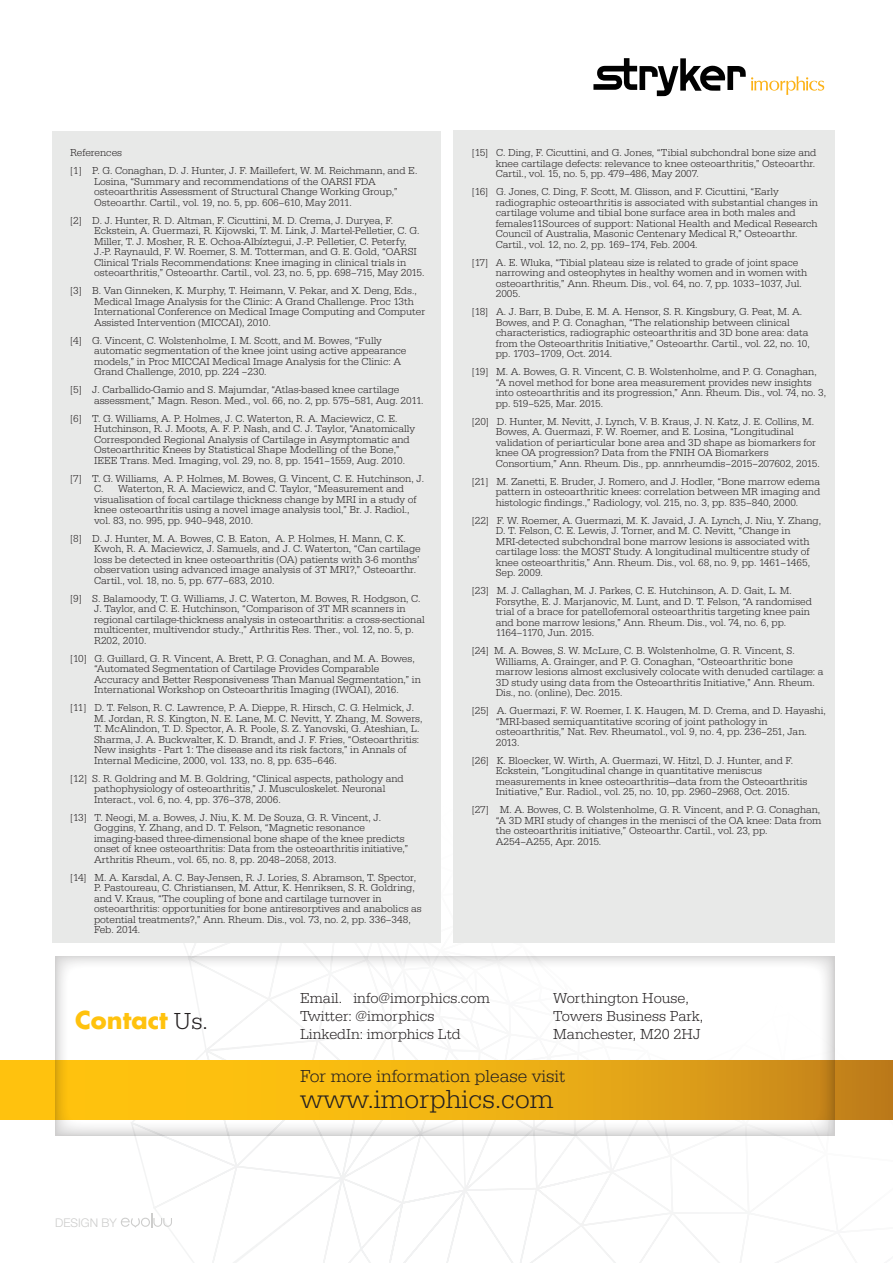
<style>
.page{position:relative;width:893px;height:1263px;background:#fff}
.page>*{position:absolute;margin:0;border:0;box-sizing:border-box;transform-origin:0 0}
.t1{font:300 27px "URW Egyptienne TOT";color:#231f20}
.t2{font:700 24px "Futura For Stryker";color:#ffc20e}
.t3{font:300 18px "URW Egyptienne TOT";color:#231f20}
.t4{font:300 15px/18px "URW Egyptienne TOT";color:#231f20}
.t5{font:300 12px "Helvetica Neue LT Std";color:#cdcdcc}
.t6{font:300 10.5px/10.5px "URW Egyptienne TOT";color:#231f20}
.s1{font-family:"URW Egyptienne TOT";font-weight:300;color:#231f20}
</style>
<div class="page">
<svg style="left:135px;top:764px;width:700px;height:499px"></svg>
<svg style="left:0;top:1060px;width:893px;height:60px"></svg>
<svg style="left:55px;top:956px;width:779px;height:180px"></svg>
<div style="left:453px;top:130px;width:381px;height:813px;background:#e8e9e8"></div>
<div style="left:52px;top:131px;width:389px;height:812px;background:#e8e9e8"></div>
<svg style="left:121px;top:1213px;width:51px;height:15px"></svg>
<svg style="left:593px;top:58px;width:231px;height:38px"></svg>
<p class="t6" style="left:70px;top:144px;width:349px;line-height:18px">References<br>[1] P. G. Conaghan, D. J. Hunter, J. F. Maillefert, W. M. Reichmann, and E.</p>
<p class="t6" style="left:94px;top:176px;width:305px">Losina, “Summary and recommendations of the OARSI FDA osteoarthritis Assessment of Structural Change Working Group,”<br>Osteoarthr. Cartil., vol. 19, no. 5, pp. 606–610, May 2011.</p>
<p class="t6" style="left:94px;top:215px;width:332px;text-indent:-24px">[2] D. J. Hunter, R. D. Altman, F. Cicuttini, M. D. Crema, J. Duryea, F.<br>Eckstein, A. Guermazi, R. Kijowski, T. M. Link, J. Martel-Pelletier, C. G.<br>Miller, T. J. Mosher, R. E. Ochoa-Albíztegui, J.-P. Pelletier, C. Peterfy, J.-P. Raynauld, F. W. Roemer, S. M. Totterman, and G. E. Gold, “OARSI Clinical Trials Recommendations: Knee imaging in clinical trials in osteoarthritis,” Osteoarthr. Cartil., vol. 23, no. 5, pp. 698–715, May 2015.</p>
<p class="t6" style="left:94px;top:285px;width:333px;text-indent:-24px">[3] B. Van Ginneken, K. Murphy, T. Heimann, V. Pekar, and X. Deng, Eds., Medical Image Analysis for the Clinic: A Grand Challenge. Proc 13th International Conference on Medical Image Computing and Computer Assisted Intervention (MICCAI), 2010.</p>
<p class="t6" style="left:94px;top:335px;width:314px;text-indent:-24px">[4] G. Vincent, C. Wolstenholme, I. M. Scott, and M. Bowes, “Fully automatic segmentation of the knee joint using active appearance models,” in Proc MICCAI Medical Image Analysis for the Clinic: A Grand Challenge, 2010, pp. 224 –230.</p>
<p class="t6" style="left:94px;top:384px;width:331px;text-indent:-24px">[5] J. Carballido-Gamio and S. Majumdar, “Atlas-based knee cartilage assessment,” Magn. Reson. Med., vol. 66, no. 2, pp. 575–581, Aug. 2011.</p>
<p class="t6" style="left:94px;top:413px;width:322px;text-indent:-24px">[6] T. G. Williams, A. P. Holmes, J. C. Waterton, R. A. Maciewicz, C. E.<br>Hutchinson, R. J. Moots, A. F. P. Nash, and C. J. Taylor, “Anatomically Corresponded Regional Analysis of Cartilage in Asymptomatic and Osteoarthritic Knees by Statistical Shape Modelling of the Bone,” IEEE Trans. Med. Imaging, vol. 29, no. 8, pp. 1541–1559, Aug. 2010.</p>
<p class="t6" style="left:94px;top:473px;width:331px;text-indent:-24px">[7] T. G. Williams, A. P. Holmes, M. Bowes, G. Vincent, C. E. Hutchinson, J.<br>C. Waterton, R. A. Maciewicz, and C. Taylor, “Measurement and visualisation of focal cartilage thickness change by MRI in a study of knee osteoarthritis using a novel image analysis tool,” Br. J. Radiol., vol. 83, no. 995, pp. 940–948, 2010.</p>
<p class="t6" style="left:94px;top:533px;width:328px;text-indent:-24px">[8] D. J. Hunter, M. A. Bowes, C. B. Eaton, A. P. Holmes, H. Mann, C. K.<br>Kwoh, R. A. Maciewicz, J. Samuels, and J. C. Waterton, “Can cartilage loss be detected in knee osteoarthritis (OA) patients with 3-6 months’ observation using advanced image analysis of 3T MRI?,” Osteoarthr.<br>Cartil., vol. 18, no. 5, pp. 677–683, 2010.</p>
<p class="t6" style="left:94px;top:593px;width:332px;text-indent:-24px">[9] S. Balamoody, T. G. Williams, J. C. Waterton, M. Bowes, R. Hodgson, C.<br>J. Taylor, and C. E. Hutchinson, “Comparison of 3T MR scanners in regional cartilage-thickness analysis in osteoarthritis: a cross-sectional multicenter, multivendor study.,” Arthritis Res. Ther., vol. 12, no. 5, p.<br>R202, 2010.</p>
<p class="t6" style="left:94px;top:653px;width:328px;text-indent:-24px">[10] G. Guillard, G. R. Vincent, A. Brett, P. G. Conaghan, and M. A. Bowes, “Automated Segmentation of Cartilage Provides Comparable Accuracy and Better Responsiveness Than Manual Segmentation,” in International Workshop on Osteoarthritis Imaging (IWOAI), 2016.</p>
<p class="t6" style="left:94px;top:702px;width:330px;text-indent:-24px">[11] D. T. Felson, R. C. Lawrence, P. A. Dieppe, R. Hirsch, C. G. Helmick, J.<br>M. Jordan, R. S. Kington, N. E. Lane, M. C. Nevitt, Y. Zhang, M. Sowers, T. McAlindon, T. D. Spector, A. R. Poole, S. Z. Yanovski, G. Ateshian, L.<br>Sharma, J. A. Buckwalter, K. D. Brandt, and J. F. Fries, “Osteoarthritis:<br>New insights - Part 1: The disease and its risk factors,” in Annals of Internal Medicine, 2000, vol. 133, no. 8, pp. 635–646.</p>
<p class="t6" style="left:94px;top:773px;width:311px;text-indent:-24px">[12] S. R. Goldring and M. B. Goldring, “Clinical aspects, pathology and pathophysiology of osteoarthritis,” J. Musculoskelet. Neuronal<br>Interact., vol. 6, no. 4, pp. 376–378, 2006.</p>
<p class="t6" style="left:94px;top:812px;width:316px;text-indent:-24px">[13] T. Neogi, M. a. Bowes, J. Niu, K. M. De Souza, G. R. Vincent, J.<br>Goggins, Y. Zhang, and D. T. Felson, “Magnetic resonance imaging-based three-dimensional bone shape of the knee predicts onset of knee osteoarthritis: Data from the osteoarthritis initiative,” Arthritis Rheum., vol. 65, no. 8, pp. 2048–2058, 2013.</p>
<p class="t6" style="left:94px;top:872px;width:329px;text-indent:-24px">[14] M. A. Karsdal, A. C. Bay-Jensen, R. J. Lories, S. Abramson, T. Spector, P. Pastoureau, C. Christiansen, M. Attur, K. Henriksen, S. R. Goldring, and V. Kraus, “The coupling of bone and cartilage turnover in osteoarthritis: opportunities for bone antiresorptives and anabolics as potential treatments?,” Ann. Rheum. Dis., vol. 73, no. 2, pp. 336–348, Feb. 2014.</p>
<p class="t6" style="left:496px;top:147px;width:322px;text-indent:-24px">[15] C. Ding, F. Cicuttini, and G. Jones, “Tibial subchondral bone size and knee cartilage defects: relevance to knee osteoarthritis,” Osteoarthr.<br>Cartil., vol. 15, no. 5, pp. 479–486, May 2007.</p>
<p class="t6" style="left:496px;top:186px;width:324px;text-indent:-24px">[16] G. Jones, C. Ding, F. Scott, M. Glisson, and F. Cicuttini, “Early radiographic osteoarthritis is associated with substantial changes in cartilage volume and tibial bone surface area in both males and females11Sources of support: National Health and Medical Research Council of Australia, Masonic Centenary Medical R,” Osteoarthr.<br>Cartil., vol. 12, no. 2, pp. 169–174, Feb. 2004.</p>
<p class="t6" style="left:496px;top:257px;width:313px;text-indent:-24px">[17] A. E. Wluka, “Tibial plateau size is related to grade of joint space narrowing and osteophytes in healthy women and in women with osteoarthritis,” Ann. Rheum. Dis., vol. 64, no. 7, pp. 1033–1037, Jul.<br>2005.</p>
<p class="t6" style="left:496px;top:306px;width:316px;text-indent:-24px">[18] A. J. Barr, B. Dube, E. M. A. Hensor, S. R. Kingsbury, G. Peat, M. A.<br>Bowes, and P. G. Conaghan, “The relationship between clinical characteristics, radiographic osteoarthritis and 3D bone area: data from the Osteoarthritis Initiative,” Osteoarthr. Cartil., vol. 22, no. 10, pp. 1703–1709, Oct. 2014.</p>
<p class="t6" style="left:496px;top:366px;width:332px;text-indent:-24px">[19] M. A. Bowes, G. R. Vincent, C. B. Wolstenholme, and P. G. Conaghan, “A novel method for bone area measurement provides new insights into osteoarthritis and its progression,” Ann. Rheum. Dis., vol. 74, no. 3, pp. 519–525, Mar. 2015.</p>
<p class="t6" style="left:496px;top:416px;width:326px;text-indent:-24px">[20] D. Hunter, M. Nevitt, J. Lynch, V. B. Kraus, J. N. Katz, J. E. Collins, M.<br>Bowes, A. Guermazi, F. W. Roemer, and E. Losina, “Longitudinal validation of periarticular bone area and 3D shape as biomarkers for knee OA progression? Data from the FNIH OA Biomarkers Consortium,” Ann. Rheum. Dis., pp. annrheumdis–2015–207602, 2015.</p>
<p class="t6" style="left:496px;top:476px;width:326px;text-align:justify;text-indent:-24px">[21] M. Zanetti, E. Bruder, J. Romero, and J. Hodler, “Bone marrow edema pattern in osteoarthritic knees: correlation between MR imaging and histologic findings.,” Radiology, vol. 215, no. 3, pp. 835–840, 2000.</p>
<p class="t6" style="left:496px;top:515px;width:327px;text-indent:-24px">[22] F. W. Roemer, A. Guermazi, M. K. Javaid, J. A. Lynch, J. Niu, Y. Zhang, D. T. Felson, C. E. Lewis, J. Torner, and M. C. Nevitt, “Change in MRI-detected subchondral bone marrow lesions is associated with cartilage loss: the MOST Study. A longitudinal multicentre study of knee osteoarthritis,” Ann. Rheum. Dis., vol. 68, no. 9, pp. 1461–1465, Sep. 2009.</p>
<p class="t6" style="left:496px;top:585px;width:318px;text-indent:-24px">[23] M. J. Callaghan, M. J. Parkes, C. E. Hutchinson, A. D. Gait, L. M.<br>Forsythe, E. J. Marjanovic, M. Lunt, and D. T. Felson, “A randomised trial of a brace for patellofemoral osteoarthritis targeting knee pain and bone marrow lesions,” Ann. Rheum. Dis., vol. 74, no. 6, pp.<br>1164–1170, Jun. 2015.</p>
<p class="t6" style="left:496px;top:645px;width:329px;text-indent:-24px">[24] M. A. Bowes, S. W. McLure, C. B. Wolstenholme, G. R. Vincent, S.<br>Williams, A. Grainger, and P. G. Conaghan, “Osteoarthritic bone marrow lesions almost exclusively colocate with denuded cartilage: a 3D study using data from the Osteoarthritis Initiative,” Ann. Rheum.<br>Dis., no. (online), Dec. 2015.</p>
<p class="t6" style="left:496px;top:705px;width:332px;text-indent:-24px">[25] A. Guermazi, F. W. Roemer, I. K. Haugen, M. D. Crema, and D. Hayashi, “MRI-based semiquantitative scoring of joint pathology in osteoarthritis,” Nat. Rev. Rheumatol., vol. 9, no. 4, pp. 236–251, Jan.<br>2013.</p>
<p class="t6" style="left:496px;top:755px;width:313px;text-indent:-24px">[26] K. Bloecker, W. Wirth, A. Guermazi, W. Hitzl, D. J. Hunter, and F.<br>Eckstein, “Longitudinal change in quantitative meniscus measurements in knee osteoarthritis—data from the Osteoarthritis Initiative,” Eur. Radiol., vol. 25, no. 10, pp. 2960–2968, Oct. 2015.</p>
<p class="t6" style="left:496px;top:804px;width:327px;text-indent:-24px">[27] M. A. Bowes, C. B. Wolstenholme, G. R. Vincent, and P. G. Conaghan, “A 3D MRI study of changes in the menisci of the OA knee: Data from the osteoarthritis initiative,” Osteoarthr. Cartil., vol. 23, pp.<br>A254–A255, Apr. 2015.</p>
<h2 class="t2" style="left:75px;top:1004px;width:134px">Contact <span class="s1">Us.</span></h2>
<p class="t5" style="left:55px;top:1215px;width:63px">DESIGN BY</p>
<h3 class="t4" style="left:300px;top:989px;width:191px">Email. info@imorphics.com<br>Twitter: @imorphics<br>LinkedIn: imorphics Ltd</h3>
<h3 class="t4" style="left:553px;top:989px;width:151px">Worthington House,<br>Towers Business Park,<br>Manchester, M20 2HJ</h3>
<h3 class="t3" style="left:300px;top:1065px;width:267px">For more information please visit</h3>
<h1 class="t1" style="left:300px;top:1083px;width:255px">www.imorphics.com</h1>
</div>
